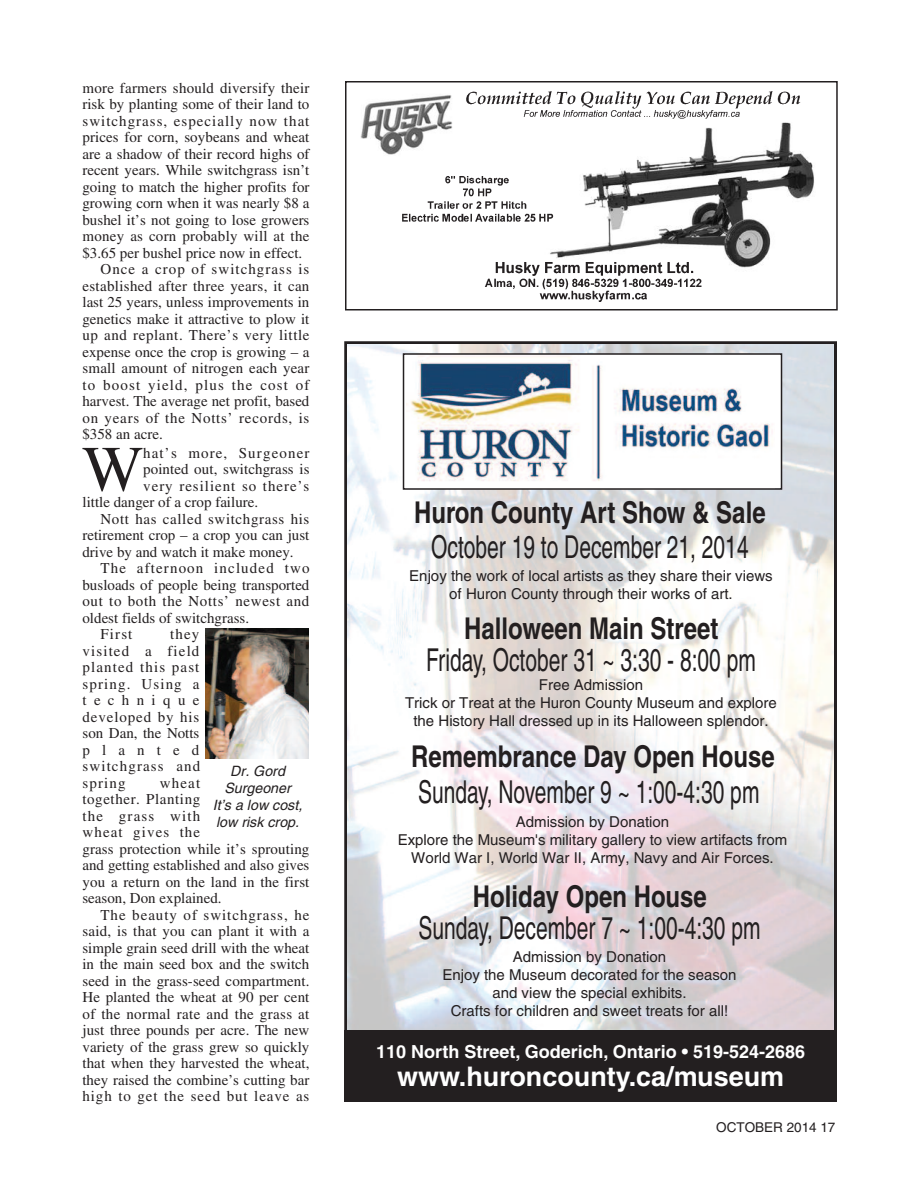
<style>
.page{position:relative;width:918px;height:1188px;background:#fff}
.page>*{position:absolute;margin:0;border:0;box-sizing:border-box;transform-origin:0 0}
.t1{font:64.8px "Times";color:#231f20}
.t2{font:31.5px "Helvetica";color:#231f20;scale:.67 1}
.t3{font:700 30px "Helvetica";color:#231f20;scale:.8 1}
.t4{font:700 27px "Helvetica";color:#fff}
.t5{font:700 18px "Helvetica";color:#fff}
.t6{font:15px/16.5px "Times";letter-spacing:.005em;color:#231f20;text-align:justify}
.t7{font:15px/18px "Helvetica";color:#231f20;text-align:center}
.t8{font:15px "Times";letter-spacing:.075em;color:#231f20}
.t9{font:15px "Times";letter-spacing:.04em;color:#231f20}
.t10{font:15px "Times";letter-spacing:.065em;color:#231f20}
.t11{font:15px "Times";letter-spacing:.05em;color:#231f20}
.t12{font:15px "Times";letter-spacing:.045em;color:#231f20}
.t13{font:15px "Times";letter-spacing:.07em;color:#231f20}
.t14{font:italic 14.25px/17.1px "Helvetica";color:#231f20;text-align:center}
.t15{font:13.5px "Helvetica";color:#231f20}
</style>
<div class="page">
<img style="left:206px;top:628px;width:103px;height:131px">
<img style="left:347px;top:344px;width:487px;height:686px">
<img style="left:406px;top:356px;width:368px;height:131px">
<div style="left:403px;top:353px;width:379px;height:137px;border:2px solid #231f20"></div>
<div style="left:344px;top:1030px;width:493px;height:72px;background:#231f20"></div>
<div style="left:345px;top:81px;width:493px;height:229px;border:2px solid #231f20"></div>
<img style="left:360px;top:91px;width:454px;height:210px">
<p class="t6" style="left:82px;top:81px;width:229px">more farmers should diversify their</p>
<p class="t6" style="left:82px;top:98px;width:228px">risk by planting some of their land to</p>
<p class="t10" style="left:82px;top:116px;width:229px">switchgrass, especially now that</p>
<p class="t6" style="left:82px;top:131px;width:229px">prices for corn, soybeans and wheat</p>
<p class="t6" style="left:83px;top:147px;width:229px">are a shadow of their record highs of</p>
<p class="t6" style="left:82px;top:164px;width:229px">recent years. While switchgrass isn’t</p>
<p class="t6" style="left:82px;top:180px;width:229px">going to match the higher profits for</p>
<p class="t6" style="left:82px;top:197px;width:229px">growing corn when it was nearly $8 a</p>
<p class="t6" style="left:82px;top:213px;width:229px">bushel it’s not going to lose growers</p>
<p class="t6" style="left:82px;top:230px;width:229px">money as corn probably will at the</p>
<p class="t6" style="left:82px;top:246px;width:221px">$3.65 per bushel price now in effect.</p>
<p class="t13" style="left:100px;top:264px;width:211px">Once a crop of switchgrass is</p>
<p class="t6" style="left:82px;top:279px;width:228px">established after three years, it can</p>
<p class="t6" style="left:82px;top:296px;width:229px">last 25 years, unless improvements in</p>
<p class="t6" style="left:82px;top:312px;width:229px">genetics make it attractive to plow it</p>
<p class="t9" style="left:82px;top:330px;width:229px">up and replant. There’s very little</p>
<p class="t6" style="left:82px;top:345px;width:229px">expense once the crop is growing – a</p>
<p class="t6" style="left:82px;top:362px;width:229px">small amount of nitrogen each year</p>
<p class="t8" style="left:82px;top:380px;width:229px">to boost yield, plus the cost of</p>
<p class="t6" style="left:82px;top:395px;width:229px">harvest. The average net profit, based</p>
<p class="t11" style="left:82px;top:413px;width:229px">on years of the Notts’ records, is</p>
<p class="t6" style="left:82px;top:428px;width:82px">$358 an acre.</p>
<h1 class="t1" style="left:82px;top:447px;width:63px">W</h1>
<p class="t8" style="left:143px;top:448px;width:168px">hat’s more, Surgeoner</p>
<p class="t6" style="left:143px;top:463px;width:168px">pointed out, switchgrass is</p>
<p class="t10" style="left:143px;top:481px;width:168px">very resilient so there’s</p>
<p class="t6" style="left:82px;top:496px;width:177px">little danger of a crop failure.</p>
<p class="t9" style="left:100px;top:514px;width:211px">Nott has called switchgrass his</p>
<p class="t6" style="left:82px;top:529px;width:229px">retirement crop – a crop you can just</p>
<p class="t6" style="left:82px;top:545px;width:213px">drive by and watch it make money.</p>
<p class="t8" style="left:100px;top:563px;width:211px">The afternoon included two</p>
<p class="t6" style="left:82px;top:578px;width:228px">busloads of people being transported</p>
<p class="t12" style="left:82px;top:596px;width:228px">out to both the Notts’ newest and</p>
<p class="t6" style="left:82px;top:611px;width:168px">oldest fields of switchgrass.</p>
<p class="t6" style="left:100px;top:628px;width:34px">First</p>
<p class="t6" style="left:82px;top:628px;width:119px;text-indent:88px">they visited a field planted this past spring. Using a technique developed by his son Dan, the Notts planted switchgrass and spring</p>
<p class="t14" style="left:213px;top:764px;width:91px">Dr. Gord<br>Surgeoner<br>It’s a low cost, low risk crop.</p>
<p class="t6" style="left:82px;top:776px;width:229px;text-align:left;text-indent:77px">wheat<br>together. Planting<br>the grass with<br>wheat gives the<br>grass protection while it’s sprouting and getting established and also gives you a return on the land in the first season, Don explained.</p>
<p class="t6" style="left:82px;top:908px;width:229px;text-indent:18px">The beauty of switchgrass, he said, is that you can plant it with a simple grain seed drill with the wheat in the main seed box and the switch seed in the grass-seed compartment.<br>He planted the wheat at 90 per cent of the normal rate and the grass at just three pounds per acre. The new variety of the grass grew so quickly that when they harvested the wheat, they raised the combine’s cutting bar high to get the seed but leave as</p>
<h3 class="t3" style="left:414px;top:502px;width:441px">Huron County Art Show &amp; Sale</h3>
<h2 class="t2" style="left:431px;top:535px;width:475px">October 19 to December 21, 2014</h2>
<p class="t7" style="left:409px;top:568px;width:365px">Enjoy the work of local artists as they share their views of Huron County through their works of art.</p>
<h3 class="t3" style="left:464px;top:617px;width:319px">Halloween Main Street</h3>
<h2 class="t2" style="left:426px;top:648px;width:494px">Friday, October 31 ~ 3:30 - 8:00 pm</h2>
<p class="t7" style="left:405px;top:677px;width:373px">Free Admission<br>Trick or Treat at the Huron County Museum and explore the History Hall dressed up in its Halloween splendor.</p>
<h3 class="t3" style="left:411px;top:746px;width:456px">Remembrance Day Open House</h3>
<h2 class="t2" style="left:418px;top:781px;width:511px">Sunday, November 9 ~ 1:00-4:30 pm</h2>
<p class="t7" style="left:398px;top:814px;width:391px">Admission by Donation<br>Explore the Museum's military gallery to view artifacts from<br>World War I, World War II, Army, Navy and Air Forces.</p>
<h3 class="t3" style="left:473px;top:885px;width:294px">Holiday Open House</h3>
<h2 class="t2" style="left:419px;top:916px;width:512px">Sunday, December 7 ~ 1:00-4:30 pm</h2>
<p class="t7" style="left:442px;top:949px;width:296px">Admission by Donation<br>Enjoy the Museum decorated for the season and view the special exhibits.<br>Crafts for children and sweet treats for all!</p>
<p class="t5" style="left:376px;top:1045px;width:431px">110 North Street, Goderich, Ontario • 519-524-2686</p>
<h3 class="t4" style="left:397px;top:1066px;width:389px">www.huroncounty.ca/museum</h3>
<p class="t15" style="left:716px;top:1122px;width:121px">OCTOBER 2014 17</p>
</div>
